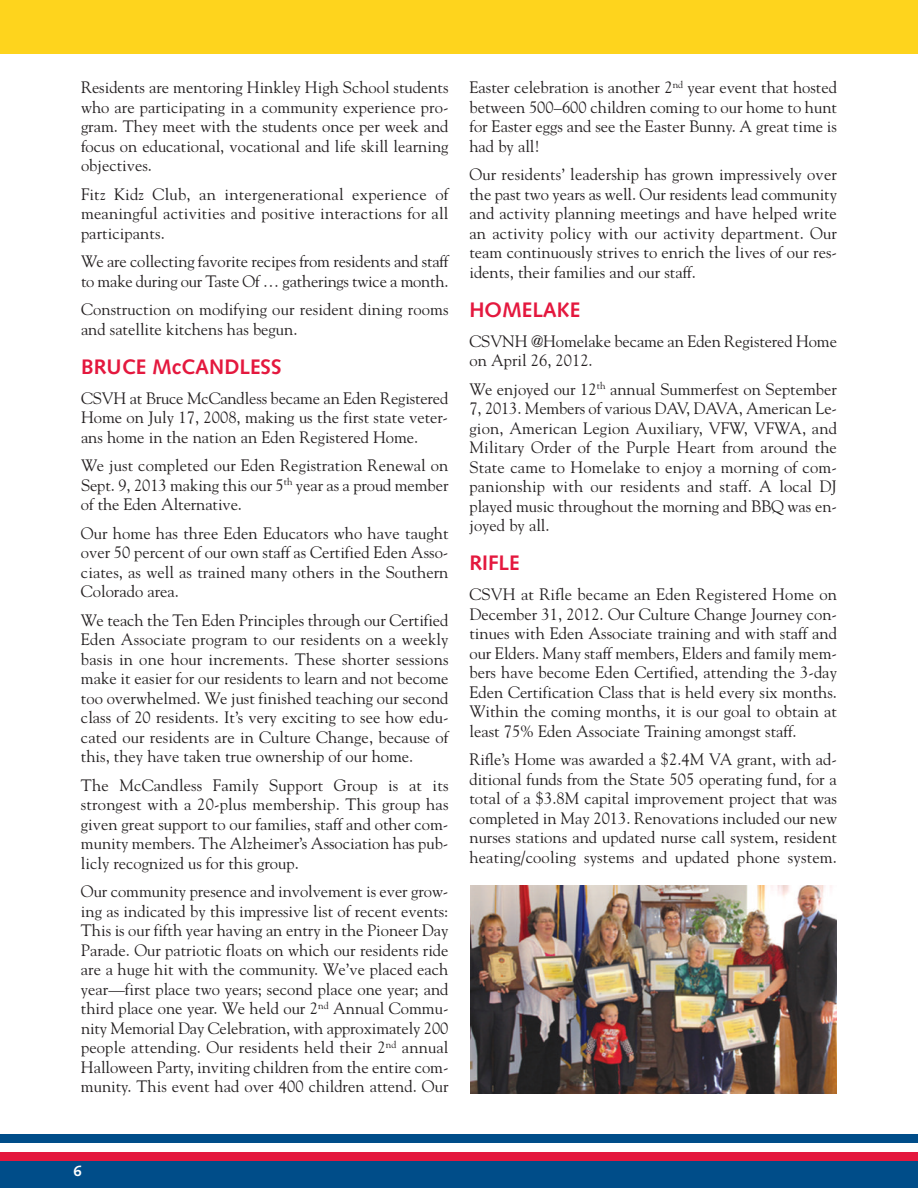
<style>
.page{position:relative;width:918px;height:1188px;background:#fff}
.page>*{position:absolute;margin:0;border:0;box-sizing:border-box;transform-origin:0 0}
.t1{font:700 21px "Syntax";color:#e4183e}
.t2{font:16.5px/19.5px "Goudy";color:#231f20;text-align:justify}
.t3{font:700 15px "Syntax";color:#fff}
</style>
<div class="page">
<div style="left:0;top:1134px;width:918px;height:9px;background:#004d89"></div>
<div style="left:0;top:1152px;width:918px;height:9px;background:#e4183e"></div>
<div style="left:0;top:1161px;width:918px;height:27px;background:#004d89"></div>
<div style="left:0;top:0;width:918px;height:54px;background:#fed41d"></div>
<img style="left:470px;top:886px;width:367px;height:208px">
<p class="t2" style="left:81px;top:78px;width:369px">Residents are mentoring Hinkley High School students who are participating in a community experience pro&shy;gram. They meet with the students once per week and focus on educational, vocational and life skill learning objectives.</p>
<p class="t2" style="left:81px;top:184px;width:369px">Fitz Kidz Club, an intergenerational experience of meaningful activities and positive interactions for all participants.</p>
<p class="t2" style="left:81px;top:252px;width:369px">We are collecting favorite recipes from residents and staff to make during our Taste Of … gatherings twice a month.</p>
<p class="t2" style="left:81px;top:300px;width:369px">Construction on modifying our resident dining rooms and satellite kitchens has begun.</p>
<p class="t1" style="left:81px;top:358px;width:202px">BRUCE McCANDLESS</p>
<p class="t2" style="left:81px;top:388px;width:369px">CSVH at Bruce McCandless became an Eden Registered Home on July 17, 2008, making us the first state veter&shy;ans home in the nation an Eden Registered Home.</p>
<p class="t2" style="left:81px;top:456px;width:369px">We just completed our Eden Registration Renewal on Sept. 9, 2013 making this our 5<sup>th</sup> year as a proud member of the Eden Alternative.</p>
<p class="t2" style="left:81px;top:523px;width:369px">Our home has three Eden Educators who have taught over 50 percent of our own staff as Certified Eden Asso&shy;ciates, as well as trained many others in the Southern Colorado area.</p>
<p class="t2" style="left:81px;top:610px;width:369px">We teach the Ten Eden Principles through our Certified Eden Associate program to our residents on a weekly basis in one hour increments. These shorter sessions make it easier for our residents to learn and not become too overwhelmed. We just finished teaching our second class of 20 residents. It’s very exciting to see how edu&shy;cated our residents are in Culture Change, because of this, they have taken true ownership of our home.</p>
<p class="t2" style="left:81px;top:775px;width:369px">The McCandless Family Support Group is at its strongest with a 20-plus membership. This group has given great support to our families, staff and other com&shy;munity members. The Alzheimer’s Association has pub&shy;licly recognized us for this group.</p>
<p class="t2" style="left:81px;top:882px;width:369px">Our community presence and involvement is ever grow&shy;ing as indicated by this impressive list of recent events:<br>This is our fifth year having an entry in the Pioneer Day Parade. Our patriotic floats on which our residents ride are a huge hit with the community. We’ve placed each year—first place two years; second place one year; and third place one year. We held our 2<sup>nd</sup> Annual Commu&shy;nity Memorial Day Celebration, with approximately 200 people attending. Our residents held their 2<sup>nd</sup> annual Halloween Party, inviting children from the entire com&shy;munity. This event had over 400 children attend. Our</p>
<p class="t2" style="left:469px;top:78px;width:369px">Easter celebration is another 2<sup>nd</sup> year event that hosted between 500–600 children coming to our home to hunt for Easter eggs and see the Easter Bunny. A great time is had by all!</p>
<p class="t2" style="left:470px;top:165px;width:369px">Our residents’ leadership has grown impressively over the past two years as well. Our residents lead community and activity planning meetings and have helped write an activity policy with our activity department. Our team continuously strives to enrich the lives of our res&shy;idents, their families and our staff.</p>
<p class="t1" style="left:470px;top:301px;width:112px">HOMELAKE</p>
<p class="t2" style="left:470px;top:331px;width:369px">CSVNH @Homelake became an Eden Registered Home on April 26, 2012.</p>
<p class="t2" style="left:469px;top:379px;width:369px">We enjoyed our 12<sup>th</sup> annual Summerfest on September 7, 2013. Members of various DAV, DAVA, American Le&shy;gion, American Legion Auxiliary, VFW, VFWA, and Military Order of the Purple Heart from around the State came to Homelake to enjoy a morning of com&shy;panionship with our residents and staff. A local DJ played music throughout the morning and BBQ was en&shy;joyed by all.</p>
<p class="t1" style="left:470px;top:555px;width:52px">RIFLE</p>
<p class="t2" style="left:470px;top:585px;width:369px">CSVH at Rifle became an Eden Registered Home on December 31, 2012. Our Culture Change Journey con&shy;tinues with Eden Associate training and with staff and our Elders. Many staff members, Elders and family mem&shy;bers have become Eden Certified, attending the 3-day Eden Certification Class that is held every six months.<br>Within the coming months, it is our goal to obtain at least 75% Eden Associate Training amongst staff.</p>
<p class="t2" style="left:470px;top:750px;width:369px">Rifle’s Home was awarded a $2.4M VA grant, with ad&shy;ditional funds from the State 505 operating fund, for a total of a $3.8M capital improvement project that was completed in May 2013. Renovations included our new nurses stations and updated nurse call system, resident heating/cooling systems and updated phone system.</p>
<p class="t3" style="left:74px;top:1165px;width:10px">6</p>
</div>
